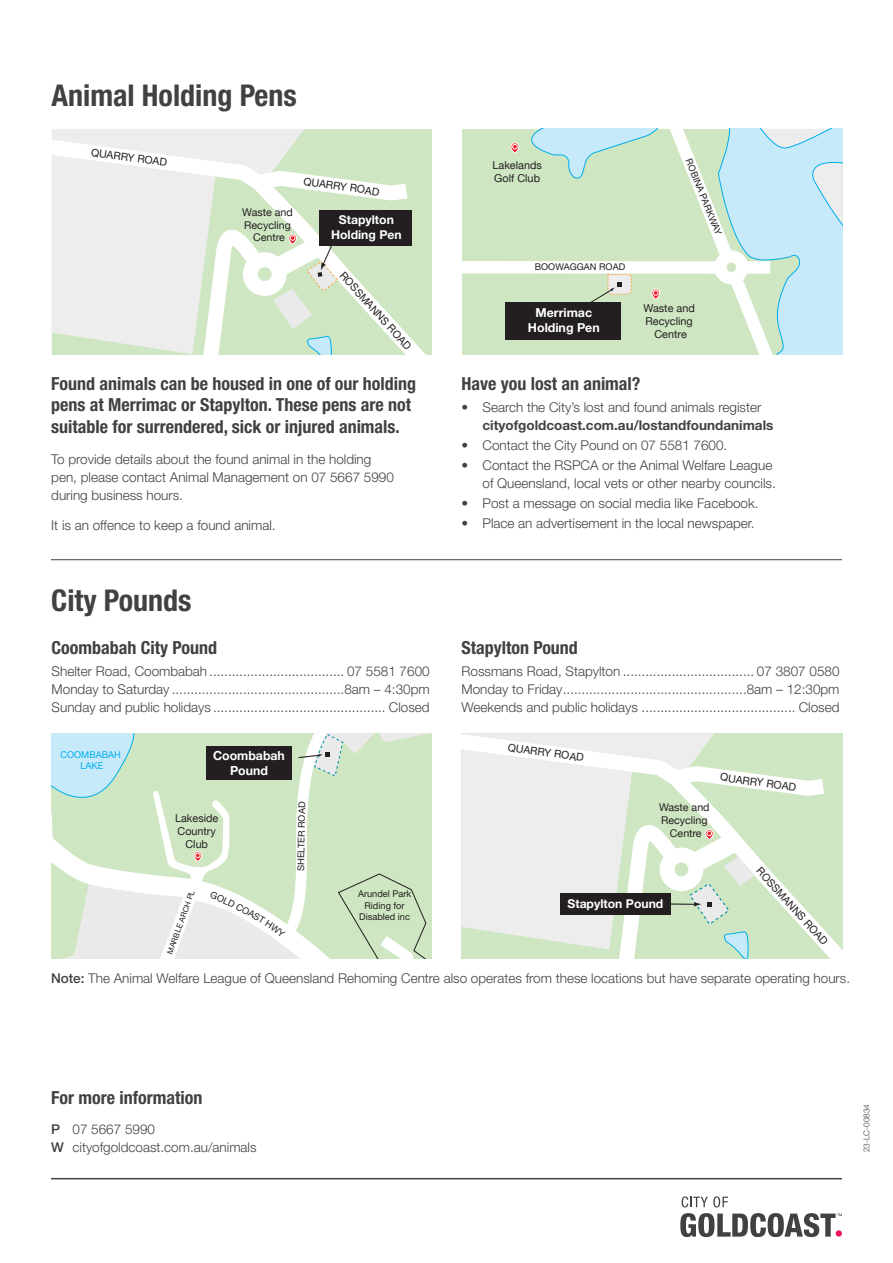
<style>
.page{position:relative;width:893px;height:1263px;background:#fff}
.page>*{position:absolute;margin:0;border:0;box-sizing:border-box;transform-origin:0 0}
.t1{font:700 condensed 30px "Helvetica Neue LT Std";color:#414042}
.t2{font:700 condensed 18px/21.6px "Helvetica Neue LT Std";color:#414142}
.t3{font:300 13.5px/18px "Helvetica Neue LT Std";color:#414142}
.t4{font:700 13.5px "Helvetica Neue LT Std";color:#414142}
.t5{font:700 12.45px/14.9px "Helvetica Neue LT Std";color:#fff;text-align:center}
.t6{font:700 12.45px/15px "Helvetica Neue";color:#fff;text-align:center}
.t7{font:700 12.15px/14.5px "Helvetica Neue LT Std";color:#fff;text-align:center}
.t8{font:10.95px/13.2px "Helvetica Neue";color:#231f20;text-align:center}
.t9{font:10.8px/13px "Helvetica Neue";color:#231f20;text-align:center}
.t10{font:10.65px "Helvetica Neue LT Std";color:#231f20}
.t11{font:10.65px/12.8px "Helvetica Neue";color:#231f20;text-align:center}
.t12{font:9.45px/11.2px "Helvetica Neue LT Std";color:#231f20;text-align:center}
.t13{font:9.45px/11.2px "Helvetica Neue";color:#00aeef;text-align:center}
.t14{font:9.3px "Helvetica Neue LT Std";letter-spacing:-.005em;color:#231f20}
.t15{font:300 8.25px "Helvetica Neue LT Std";letter-spacing:-.005em;color:#414142}
.t16{font:7.65px "Helvetica Neue";color:#231f20}
.s1{font-weight:500}
</style>
<div class="page">
<svg style="left:461px;top:733px;width:381px;height:226px;background:#dbe6d6"></svg>
<hr style="left:51px;top:559px;width:791px;height:1px;background:#414142">
<svg style="left:52px;top:129px;width:380px;height:225px;background:#dbe4d6"></svg>
<div style="left:462px;top:129px;width:380px;height:225px;background:#cee6c1"></div>
<div style="left:462px;top:261px;width:308px;height:13px;background:#fff"></div>
<svg style="left:507px;top:129px;width:335px;height:225px"></svg>
<div style="left:505px;top:303px;width:116px;height:37px;background:#231f20"></div>
<hr style="left:51px;top:1178px;width:791px;height:1px;background:#414142">
<svg style="left:682px;top:1196px;width:46px;height:11px"></svg>
<svg style="left:680px;top:1213px;width:162px;height:24px"></svg>
<svg style="left:52px;top:733px;width:380px;height:226px;background:#d0e2ca"></svg>
<h1 class="t1" style="left:52px;top:78px;width:247px">Animal Holding Pens</h1>
<p class="t10" style="left:92px;top:146px;width:78px;rotate:8deg">QUARRY ROAD</p>
<p class="t11" style="left:242px;top:206px;width:52px">Waste and<br>Recycling<br>Centre</p>
<p class="t10" style="left:304px;top:175px;width:78px;rotate:8deg">QUARRY ROAD</p>
<p class="t7" style="left:331px;top:212px;width:72px">Stapylton<br>Holding Pen</p>
<p class="t10" style="left:347px;top:269px;width:102px;rotate:48deg">ROSSMANNS ROAD</p>
<h2 class="t2" style="left:51px;top:372px;width:366px">Found animals can be housed in one of our holding pens at Merrimac or Stapylton. These pens are not suitable for surrendered, sick or injured animals.</h2>
<p class="t3" style="left:51px;top:449px;width:344px">To provide details about the found animal in the holding pen, please contact Animal Management on 07 5667 5990 during business hours.</p>
<p class="t3" style="left:51px;top:516px;width:226px">It is an offence to keep a found animal.</p>
<h1 class="t1" style="left:51px;top:582px;width:142px">City Pounds</h1>
<h2 class="t2" style="left:52px;top:636px;width:167px">Coombabah City Pound</h2>
<p class="t3" style="left:52px;top:662px;width:379px;text-align:justify">Shelter Road, Coombabah .................................... 07 5581 7600<br>Monday to Saturday ..............................................8am – 4:30pm Sunday and public holidays .............................................. Closed</p>
<p class="t13" style="left:61px;top:749px;width:62px">COOMBABAH<br>LAKE</p>
<p class="t6" style="left:213px;top:748px;width:73px">Coombabah<br>Pound</p>
<p class="t8" style="left:175px;top:812px;width:45px">Lakeside<br>Country<br>Club</p>
<p class="t16" style="left:164px;top:952px;width:69px;rotate:-70deg">MARBLE ARCH PL</p>
<p class="t14" style="left:295px;top:871px;width:71px;rotate:-89deg">SHELTER ROAD</p>
<p class="t12" style="left:358px;top:888px;width:55px">Arundel Park<br>Riding for<br>Disabled inc</p>
<p class="t9" style="left:492px;top:159px;width:51px;text-align:left">Lakelands<br>Golf Club</p>
<p class="t14" style="left:694px;top:157px;width:83px;rotate:68deg">ROBINA PARKWAY</p>
<p class="t14" style="left:535px;top:261px;width:92px">BOOWAGGAN ROAD</p>
<p class="t5" style="left:528px;top:305px;width:73px">Merrimac<br>Holding Pen</p>
<p class="t9" style="left:643px;top:302px;width:53px">Waste and<br>Recycling<br>Centre</p>
<h2 class="t2" style="left:461px;top:372px;width:181px">Have you lost an animal?</h2>
<p class="t3" style="left:461px;top:398px;width:301px">• Search the City’s lost and found animals register</p>
<p class="t4" style="left:482px;top:417px;width:292px">cityofgoldcoast.com.au/lostandfoundanimals</p>
<p class="t3" style="left:461px;top:436px;width:267px">• Contact the City Pound on 07 5581 7600.</p>
<p class="t3" style="left:461px;top:456px;width:316px;text-align:right">• Contact the RSPCA or the Animal Welfare League of Queensland, local vets or other nearby councils.</p>
<p class="t3" style="left:461px;top:494px;width:299px">• Post a message on social media like Facebook.</p>
<p class="t3" style="left:461px;top:514px;width:295px">• Place an advertisement in the local newspaper.</p>
<h2 class="t2" style="left:461px;top:636px;width:118px">Stapylton Pound</h2>
<p class="t3" style="left:461px;top:662px;width:380px;text-align:justify">Rossmans Road, Stapylton ................................... 07 3807 0580<br>Monday to Friday.................................................8am – 12:30pm Weekends and public holidays ......................................... Closed</p>
<p class="t10" style="left:509px;top:741px;width:78px;rotate:8deg">QUARRY ROAD</p>
<p class="t11" style="left:659px;top:801px;width:52px">Waste and<br>Recycling<br>Centre</p>
<p class="t10" style="left:721px;top:770px;width:78px;rotate:8deg">QUARRY ROAD</p>
<p class="t7" style="left:567px;top:896px;width:97px">Stapylton Pound</p>
<p class="t10" style="left:763px;top:864px;width:102px;rotate:48deg">ROSSMANNS ROAD</p>
<p class="t3" style="left:51px;top:969px;width:801px"><span class="s1">Note:</span> The Animal Welfare League of Queensland Rehoming Centre also operates from these locations but have separate operating hours.</p>
<h2 class="t2" style="left:51px;top:1086px;width:153px">For more information</h2>
<p class="t3" style="left:51px;top:1120px;width:207px"><span class="s1">P</span> 07 5667 5990<br><span class="s1">W</span> cityofgoldcoast.com.au/animals</p>
<p class="t15" style="left:862px;top:1152px;width:50px;rotate:-90deg">23-LC-00834</p>
</div>
